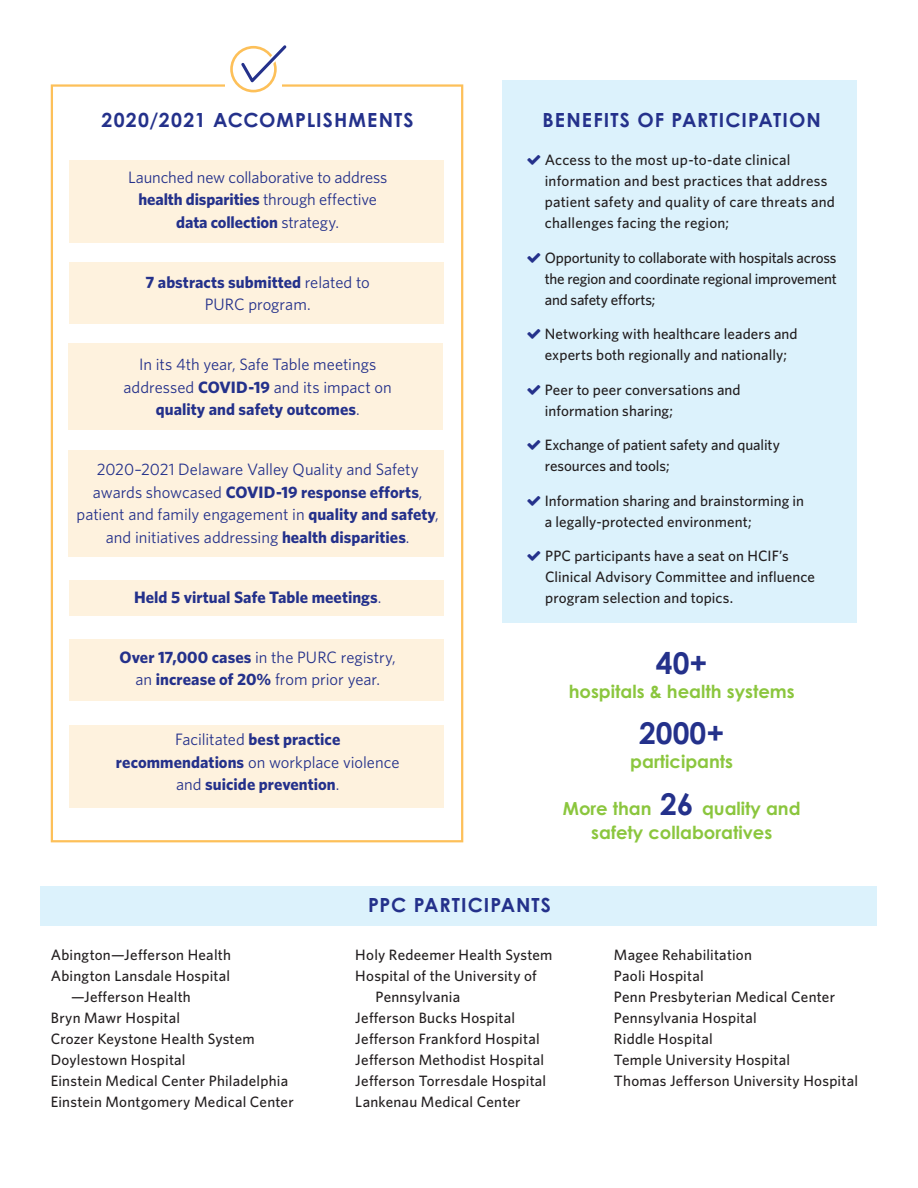
<style>
.page{position:relative;width:918px;height:1188px;background:#fff}
.page>*{position:absolute;margin:0;border:0;box-sizing:border-box;transform-origin:0 0}
.t1{font:700 30px "Century Gothic Pro";color:#24318b}
.Heading{font:700 19.5px "Century Gothic Pro";letter-spacing:.055em;color:#24318b}
.t2{font:700 18px "Century Gothic Pro";color:#8bc63e}
.t3{font:16.5px/22.5px "Whitney";color:#24318b;text-align:center}
.t4{font:700 16.5px/22.5px "Whitney";letter-spacing:.005em;color:#24318b;text-align:center}
.t5{font:500 15px/21px "Whitney";letter-spacing:.01em;color:#231f20}
.s1{font-weight:700}
.s2{font-weight:400}
.s3{font-size:30px;color:#24318b}
</style>
<div class="page">
<div style="left:69px;top:160px;width:374px;height:83px;background:#fef2de"></div>
<div style="left:69px;top:262px;width:374px;height:61px;background:#fef2de"></div>
<div style="left:68px;top:343px;width:375px;height:87px;background:#fef2de"></div>
<div style="left:68px;top:451px;width:375px;height:106px;background:#fef2de"></div>
<div style="left:69px;top:581px;width:374px;height:35px;background:#fef2de"></div>
<div style="left:69px;top:640px;width:374px;height:61px;background:#fef2de"></div>
<div style="left:69px;top:725px;width:374px;height:82px;background:#fef2de"></div>
<div style="left:51px;top:84px;width:412px;height:758px;border:2px solid #fdc059"></div>
<div style="left:502px;top:80px;width:354px;height:542px;background:#dcf2fc"></div>
<div style="left:225px;top:41px;width:57px;height:56px;background:#fff"></div>
<div style="left:230px;top:46px;width:47px;height:46px;border:3px solid #fdc059;border-radius:50%"></div>
<svg style="left:239px;top:45px;width:48px;height:39px"></svg>
<div style="left:40px;top:886px;width:838px;height:39px;background:#dcf2fc"></div>
<p class="Heading" style="left:101px;top:108px;width:314px">2020/2021 ACCOMPLISHMENTS</p>
<p class="t3" style="left:128px;top:165px;width:261px">Launched new collaborative to address <span class="s1">health disparities</span> through effective <span class="s1">data collection</span> strategy.</p>
<p class="t3" style="left:146px;top:270px;width:226px"><span class="s1">7 abstracts submitted</span> related to<br>PURC program.</p>
<p class="t3" style="left:123px;top:353px;width:270px">In its 4th year, Safe Table meetings addressed <span class="s1">COVID-19</span> and its impact on <span class="s1">quality and safety outcomes</span>.</p>
<p class="t3" style="left:77px;top:458px;width:364px">2020–2021 Delaware Valley Quality and Safety awards showcased <span class="s1">COVID-19 response efforts</span>, patient and family engagement in <span class="s1">quality and safety</span>, and initiatives addressing <span class="s1">health disparities</span>.</p>
<p class="t4" style="left:134px;top:585px;width:249px">Held 5 virtual Safe Table meetings<span class="s2">.</span></p>
<p class="t3" style="left:120px;top:645px;width:278px"><span class="s1">Over 17,000 cases</span> in the PURC registry, an <span class="s1">increase of 20%</span> from prior year.</p>
<p class="t4" style="left:116px;top:728px;width:285px"><span class="s2">Facilitated</span> best practice recommendations <span class="s2">on workplace violence and</span> suicide prevention<span class="s2">.</span></p>
<p class="Heading" style="left:543px;top:108px;width:280px">BENEFITS OF PARTICIPATION</p>
<p class="t5" style="left:545px;top:149px;width:292px">Access to the most up-to-date clinical information and best practices that address patient safety and quality of care threats and challenges facing the region;</p>
<p class="t5" style="left:545px;top:247px;width:294px;text-align:justify">Opportunity to collaborate with hospitals across the region and coordinate regional improvement and safety efforts;</p>
<p class="t5" style="left:545px;top:323px;width:254px">Networking with healthcare leaders and experts both regionally and nationally;</p>
<p class="t5" style="left:545px;top:379px;width:197px">Peer to peer conversations and information sharing;</p>
<p class="t5" style="left:545px;top:434px;width:237px">Exchange of patient safety and quality resources and tools;</p>
<p class="t5" style="left:545px;top:490px;width:261px">Information sharing and brainstorming in a legally-protected environment;</p>
<p class="t5" style="left:545px;top:545px;width:271px">PPC participants have a seat on HCIF’s<br>Clinical Advisory Committee and influence program selection and topics.</p>
<p class="t1" style="left:656px;top:644px;width:53px">40+</p>
<p class="t2" style="left:569px;top:680px;width:228px">hospitals &amp; health systems</p>
<p class="t1" style="left:639px;top:715px;width:87px">2000+</p>
<p class="t2" style="left:630px;top:750px;width:104px">participants</p>
<p class="t2" style="left:563px;top:797px;width:239px">More than <span class="s3">26</span> quality and</p>
<p class="t2" style="left:591px;top:821px;width:183px">safety collaboratives</p>
<p class="t5" style="left:51px;top:944px;width:182px">Abington—Jefferson Health</p>
<p class="t5" style="left:71px;top:965px;width:161px;text-indent:-20px">Abington Lansdale Hospital —Jefferson Health</p>
<p class="t5" style="left:51px;top:1007px;width:131px">Bryn Mawr Hospital</p>
<p class="t5" style="left:51px;top:1028px;width:205px">Crozer Keystone Health System</p>
<p class="t5" style="left:51px;top:1049px;width:136px">Doylestown Hospital</p>
<p class="t5" style="left:51px;top:1070px;width:239px">Einstein Medical Center Philadelphia</p>
<p class="t5" style="left:51px;top:1091px;width:245px">Einstein Montgomery Medical Center</p>
<p class="Heading" style="left:368px;top:893px;width:184px">PPC PARTICIPANTS</p>
<p class="t5" style="left:355px;top:944px;width:199px">Holy Redeemer Health System</p>
<p class="t5" style="left:376px;top:965px;width:163px;text-indent:-20px">Hospital of the University of<br>Pennsylvania</p>
<p class="t5" style="left:355px;top:1007px;width:161px">Jefferson Bucks Hospital</p>
<p class="t5" style="left:355px;top:1028px;width:186px">Jefferson Frankford Hospital</p>
<p class="t5" style="left:355px;top:1049px;width:190px">Jefferson Methodist Hospital</p>
<p class="t5" style="left:355px;top:1070px;width:192px">Jefferson Torresdale Hospital</p>
<p class="t5" style="left:355px;top:1091px;width:167px">Lankenau Medical Center</p>
<p class="t5" style="left:614px;top:944px;width:140px">Magee Rehabilitation</p>
<p class="t5" style="left:614px;top:965px;width:91px">Paoli Hospital</p>
<p class="t5" style="left:614px;top:986px;width:223px">Penn Presbyterian Medical Center</p>
<p class="t5" style="left:614px;top:1007px;width:144px">Pennsylvania Hospital</p>
<p class="t5" style="left:614px;top:1028px;width:100px">Riddle Hospital</p>
<p class="t5" style="left:614px;top:1049px;width:178px">Temple University Hospital</p>
<p class="t5" style="left:614px;top:1070px;width:246px">Thomas Jefferson University Hospital</p>
</div>
